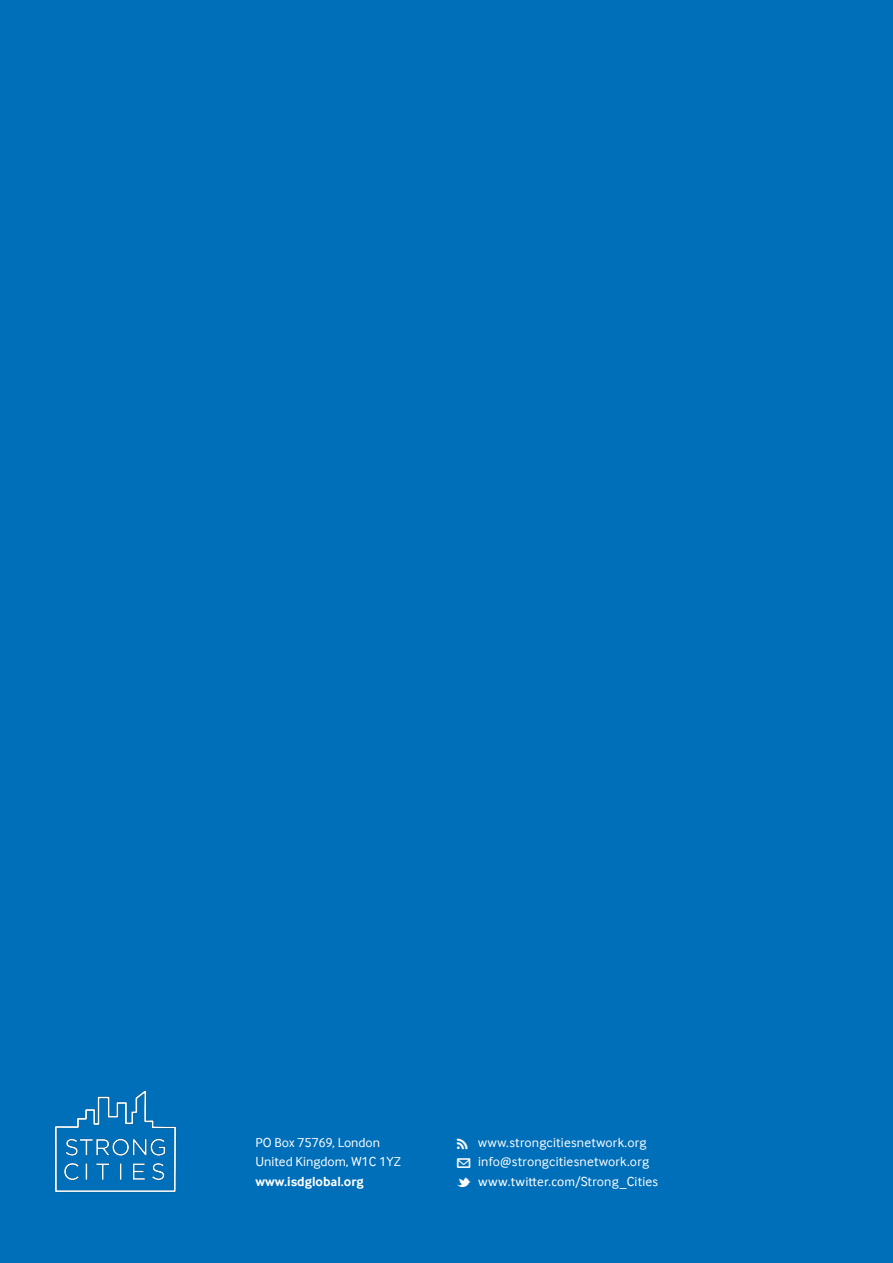
<style>
.page{position:relative;width:893px;height:1263px;background:#006fb9}
.page>*{position:absolute;margin:0;border:0;box-sizing:border-box;transform-origin:0 0}
.Inside_cover_-_publi{font:13.5px "Interface Corp";letter-spacing:.01em;color:#fff}
.Inside_cover_-_publi-2{font:13.5px "Calibri";letter-spacing:.01em;color:#fff}
.t1{font:700 13.5px "Interface Corp";color:#fff}
.s1{font-family:"Calibri"}
.s2{font-family:"Interface Corp"}
</style>
<div class="page">
<img style="left:54px;top:1090px;width:123px;height:103px">
<p class="Inside_cover_-_publi" style="left:256px;top:1135px;width:126px">PO Box 75769, London</p>
<p class="Inside_cover_-_publi" style="left:256px;top:1154px;width:147px">United Kingdom, W1C 1YZ</p>
<p class="t1" style="left:256px;top:1173px;width:109px">www.isdglobal.org</p>
<p class="Inside_cover_-_publi" style="left:478px;top:1135px;width:170px">www.strongcitiesnetwork.org</p>
<p class="Inside_cover_-_publi" style="left:478px;top:1154px;width:172px">info<span class="s1">@</span>strongcitiesnetwork.org</p>
<p class="Inside_cover_-_publi-2" style="left:457px;top:1173px;width:203px">▼ www.twitter.com/<span class="s2">Strong_Cities</span></p>
</div>
